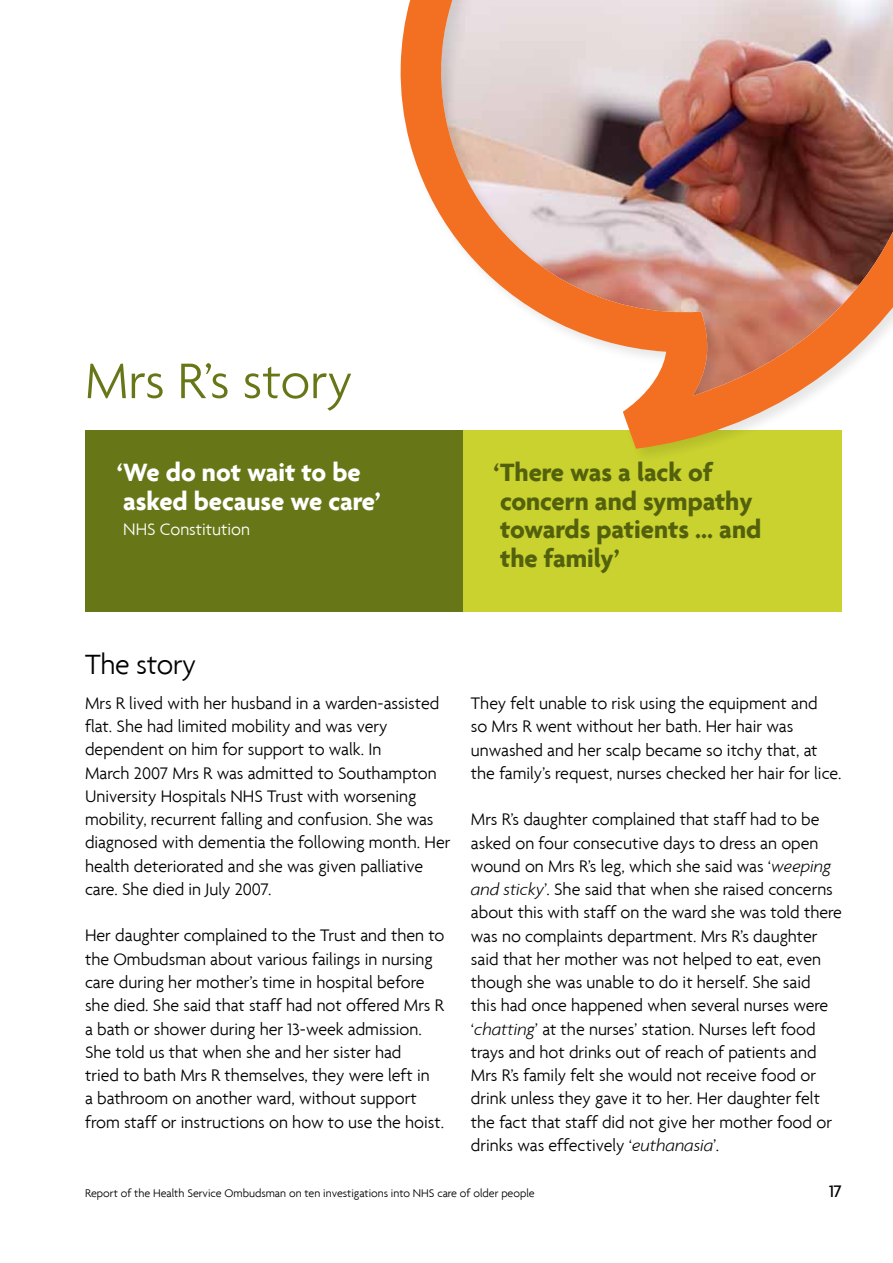
<style>
.page{position:relative;width:893px;height:1263px;background:#fff}
.page>*{position:absolute;margin:0;border:0;box-sizing:border-box;transform-origin:0 0}
.t1{font:300 54px "Agenda";color:#677718}
.t2{font:300 30px "Agenda";letter-spacing:-.01em;color:#000}
.t3{font:700 27px/28.5px "Agenda";color:#53610d}
.t4{font:700 27px/28.5px "Agenda";color:#fff}
.t5{font:300 18px/23.2px "Agenda";color:#000}
.t6{font:300 18px "Agenda";color:#fff}
.t7{font:500 18px "Agenda";color:#000}
.t8{font:300 12px "Agenda";color:#000}
.s1{font-style:italic}
</style>
<div class="page">
<div style="left:85px;top:430px;width:378px;height:181px;background:#677718"></div>
<div style="left:463px;top:430px;width:379px;height:181px;background:#c9d22f"></div>
<div style="left:397px;top:0;width:496px;height:463px;background:#000;opacity:.1"></div>
<img style="left:400px;top:0;width:493px;height:449px">
<h1 class="t1" style="left:85px;top:349px;width:269px">Mrs R’s story</h1>
<h3 class="t4" style="left:117px;top:458px;width:265px">‘We do not wait to be asked because we care’</h3>
<p class="t6" style="left:123px;top:518px;width:128px">NHS Constitution</p>
<h3 class="t3" style="left:494px;top:458px;width:269px">‘There was a lack of concern and sympathy towards patients ... and the family’</h3>
<h2 class="t2" style="left:85px;top:646px;width:113px">The story</h2>
<p class="t5" style="left:85px;top:691px;width:367px">Mrs R lived with her husband in a warden‑assisted flat. She had limited mobility and was very dependent on him for support to walk. In<br>March 2007 Mrs R was admitted to Southampton University Hospitals NHS Trust with worsening mobility, recurrent falling and confusion. She was diagnosed with dementia the following month. Her health deteriorated and she was given palliative care. She died in July 2007.</p>
<p class="t5" style="left:85px;top:924px;width:361px">Her daughter complained to the Trust and then to the Ombudsman about various failings in nursing care during her mother’s time in hospital before she died. She said that staff had not offered Mrs R a bath or shower during her 13‑week admission.<br>She told us that when she and her sister had<br>tried to bath Mrs R themselves, they were left in<br>a bathroom on another ward, without support from staff or instructions on how to use the hoist.</p>
<p class="t5" style="left:471px;top:691px;width:372px">They felt unable to risk using the equipment and<br>so Mrs R went without her bath. Her hair was unwashed and her scalp became so itchy that, at the family’s request, nurses checked her hair for lice.</p>
<p class="t5" style="left:471px;top:807px;width:372px">Mrs R’s daughter complained that staff had to be asked on four consecutive days to dress an open wound on Mrs R’s leg, which she said was ‘<span class="s1">weeping and sticky</span>’. She said that when she raised concerns about this with staff on the ward she was told there was no complaints department. Mrs R’s daughter said that her mother was not helped to eat, even though she was unable to do it herself. She said<br>this had once happened when several nurses were ‘<span class="s1">chatting</span>’ at the nurses’ station. Nurses left food trays and hot drinks out of reach of patients and Mrs R’s family felt she would not receive food or drink unless they gave it to her. Her daughter felt the fact that staff did not give her mother food or drinks was effectively ‘<span class="s1">euthanasia</span>’.</p>
<p class="t8" style="left:85px;top:1186px;width:451px">Report of the Health Service Ombudsman on ten investigations into NHS care of older people</p>
<p class="t7" style="left:829px;top:1180px;width:14px">17</p>
</div>
